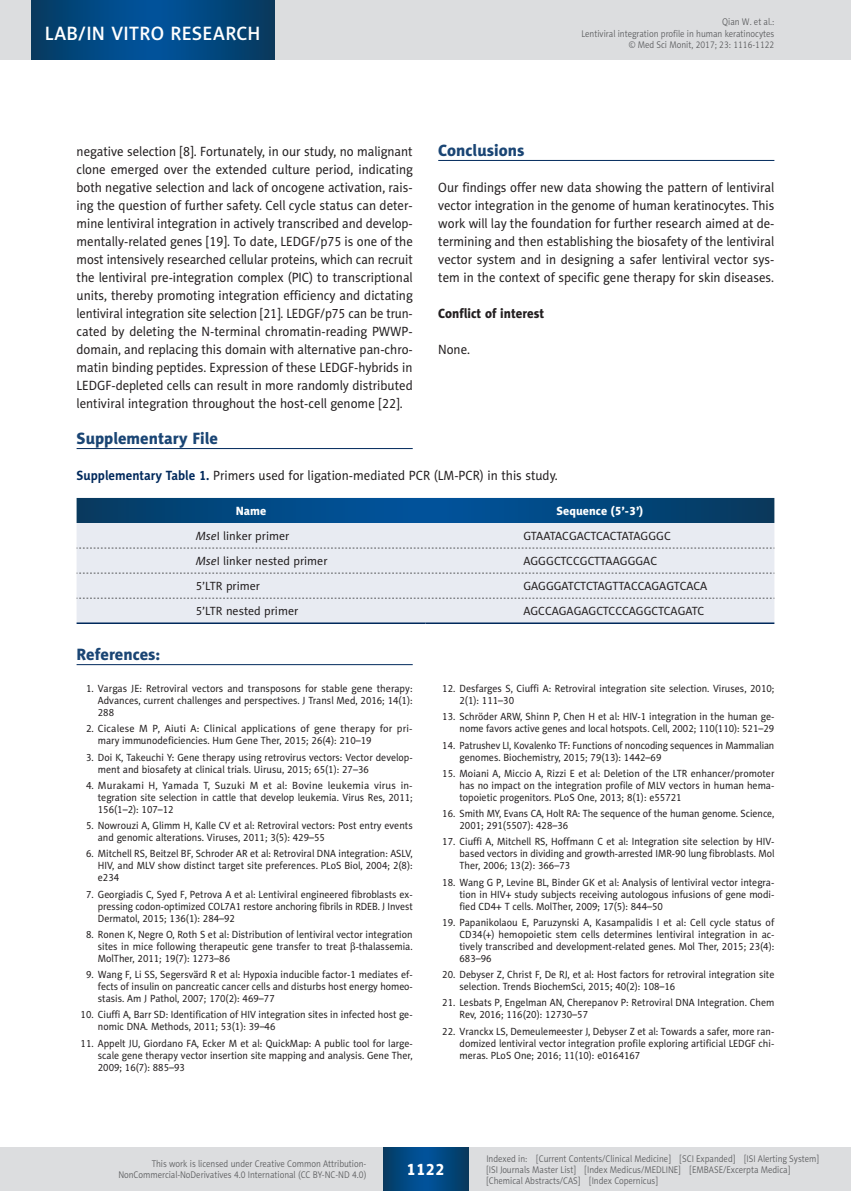
<style>
.page{position:relative;width:851px;height:1191px;background:#fff}
.page>*{position:absolute;margin:0;border:0;box-sizing:border-box;transform-origin:0 0}
.t1{font:19.5px "Naomi Sans EFN Medium";letter-spacing:.015em;color:#fff}
.MSM_Headline_1{font:16.5px "Naomi Sans EFN Heavy";color:#1a4574}
.MSM_Referencje_Tytul{font:16.5px "Naomi Sans EFN Heavy";color:#1a4574}
.t2{font:16.5px "Naomi Sans EFN Heavy";color:#fff}
.MSM_Body{font:13.5px/18px "Naomi Sans EFN";color:#231f20;text-align:justify;scale:.95 1}
.MSM_Headline_2{font:13.5px "Naomi Sans EFN Heavy";color:#231f20;scale:.95 1}
.MSM_Tabela_zawartosc{font:12px "Naomi Sans EFN";color:#231f20}
.MSM_Tabela_Head{font:12px "Naomi Sans EFN Heavy";color:#fff}
.MSM_Referencje_punkt{font:10.5px/12px "Naomi Sans EFN";color:#231f20;text-align:justify;scale:.95 1}
.MSM_Referencje_punkt-2{font:10.5px/12px "Naomi Sans EFN";color:#231f20}
.MSM_Referencje_punkt-3{font:10.5px/12px "Naomi Sans EFN";color:#231f20;text-align:justify;scale:.96 1}
.MSM_Referencje_punkt-4{font:10.5px/12px "Naomi Sans EFN";color:#231f20;scale:.93 1}
.MSM_Referencje_punkt-5{font:10.5px/12px "Naomi Sans EFN";color:#231f20;scale:.94 1}
.t3{font:9.75px/11.2px "Naomi Sans EFN Light";color:#57585a;text-align:right;scale:.9 1}
.s1{font-weight:700;color:#00295c}
.s2{font-style:italic}
.s3{font-family:"Standard Sym L"}
</style>
<div class="page">
<hr style="left:438px;top:160px;width:336px;height:1px;background:#00295c">
<svg style="left:77px;top:498px;width:697px;height:25px;background:#02477e"></svg>
<div style="left:77px;top:523px;width:697px;height:99px;background:#e8ebf2"></div>
<svg style="left:77px;top:548px;width:697px;height:1px"></svg>
<svg style="left:77px;top:573px;width:697px;height:1px"></svg>
<svg style="left:77px;top:598px;width:697px;height:1px"></svg>
<hr style="left:77px;top:622px;width:348px;height:2px;background:#00295c">
<hr style="left:425px;top:622px;width:349px;height:2px;background:#00295c">
<hr style="left:77px;top:664px;width:335px;height:1px;background:#00295c">
<hr style="left:77px;top:448px;width:335px;height:1px;background:#00295c">
<div style="left:0;top:1148px;width:850px;height:43px;background:#dcdddf"></div>
<svg style="left:383px;top:1147px;width:85px;height:43px;background:#02477e"></svg>
<div style="left:0;top:0;width:850px;height:60px;background:#dcdddf"></div>
<svg style="left:32px;top:0;width:242px;height:60px;background:#02477f"></svg>
<h1 class="t1" style="left:45px;top:22px;width:217px">LAB/IN VITRO RESEARCH</h1>
<p class="t3" style="left:581px;top:16px;width:216px">Qian W. et al.:<br>Lentiviral integration profile in human keratinocytes © Med Sci Monit, 2017; 23: 1116-1122</p>
<p class="MSM_Body" style="left:77px;top:142px;width:355px">negative selection [8]. Fortunately, in our study, no malignant clone emerged over the extended culture period, indicating both negative selection and lack of oncogene activation, rais&shy;ing the question of further safety. Cell cycle status can deter&shy;mine lentiviral integration in actively transcribed and develop&shy;mentally-related genes [19]. To date, LEDGF/p75 is one of the most intensively researched cellular proteins, which can recruit the lentiviral pre-integration complex (PIC) to transcriptional units, thereby promoting integration efficiency and dictating lentiviral integration site selection [21]. LEDGF/p75 can be trun&shy;cated by deleting the N-terminal chromatin-reading PWWP&shy;domain, and replacing this domain with alternative pan-chro&shy;matin binding peptides. Expression of these LEDGF-hybrids in LEDGF-depleted cells can result in more randomly distributed lentiviral integration throughout the host-cell genome [22].</p>
<p class="MSM_Headline_1" style="left:438px;top:140px;width:88px">Conclusions</p>
<p class="MSM_Body" style="left:438px;top:178px;width:355px">Our findings offer new data showing the pattern of lentiviral vector integration in the genome of human keratinocytes. This work will lay the foundation for further research aimed at de&shy;termining and then establishing the biosafety of the lentiviral vector system and in designing a safer lentiviral vector sys&shy;tem in the context of specific gene therapy for skin diseases.</p>
<p class="MSM_Headline_2" style="left:438px;top:305px;width:113px">Conflict of interest</p>
<p class="MSM_Body" style="left:438px;top:340px;width:35px">None.</p>
<p class="MSM_Headline_1" style="left:77px;top:428px;width:143px">Supplementary File</p>
<p class="MSM_Body" style="left:77px;top:466px;width:508px"><span class="s1">Supplementary Table 1.</span> Primers used for ligation-mediated PCR (LM-PCR) in this study.</p>
<p class="MSM_Tabela_Head" style="left:236px;top:503px;width:32px">Name</p>
<p class="MSM_Tabela_Head" style="left:556px;top:503px;width:88px">Sequence (5’-3’)</p>
<p class="MSM_Tabela_zawartosc" style="left:196px;top:529px;width:95px"><span class="s2">Mse</span>I linker primer</p>
<p class="MSM_Tabela_zawartosc" style="left:523px;top:529px;width:149px">GTAATACGACTCACTATAGGGC</p>
<p class="MSM_Tabela_zawartosc" style="left:196px;top:554px;width:133px"><span class="s2">Mse</span>I linker nested primer</p>
<p class="MSM_Tabela_zawartosc" style="left:523px;top:554px;width:135px">AGGGCTCCGCTTAAGGGAC</p>
<p class="MSM_Tabela_zawartosc" style="left:196px;top:579px;width:66px">5’LTR primer</p>
<p class="MSM_Tabela_zawartosc" style="left:523px;top:579px;width:185px">GAGGGATCTCTAGTTACCAGAGTCACA</p>
<p class="MSM_Tabela_zawartosc" style="left:196px;top:604px;width:104px">5’LTR nested primer</p>
<p class="MSM_Tabela_zawartosc" style="left:523px;top:604px;width:182px">AGCCAGAGAGCTCCCAGGCTCAGATC</p>
<p class="MSM_Referencje_Tytul" style="left:77px;top:644px;width:85px">References:</p>
<p class="MSM_Referencje_punkt-3" style="left:98px;top:682px;width:329px;text-indent:-12px">1. Vargas JE: Retroviral vectors and transposons for stable gene therapy:<br>Advances, current challenges and perspectives. J Transl Med, 2016; 14(1):<br>288</p>
<p class="MSM_Referencje_punkt-2" style="left:98px;top:723px;width:316px;text-indent:-12px">2. Cicalese M P, Aiuti A: Clinical applications of gene therapy for pri&shy;mary immunodeficiencies. Hum Gene Ther, 2015; 26(4): 210–19</p>
<p class="MSM_Referencje_punkt" style="left:98px;top:751px;width:333px;text-indent:-12px">3. Doi K, Takeuchi Y: Gene therapy using retrovirus vectors: Vector develop&shy;ment and biosafety at clinical trials. Uirusu, 2015; 65(1): 27–36</p>
<p class="MSM_Referencje_punkt-2" style="left:98px;top:779px;width:316px;text-align:justify;text-indent:-12px">4. Murakami H, Yamada T, Suzuki M et al: Bovine leukemia virus in&shy;tegration site selection in cattle that develop leukemia. Virus Res, 2011; 156(1–2): 107–12</p>
<p class="MSM_Referencje_punkt" style="left:98px;top:819px;width:333px;text-indent:-12px">5. Nowrouzi A, Glimm H, Kalle CV et al: Retroviral vectors: Post entry events and genomic alterations. Viruses, 2011; 3(5): 429–55</p>
<p class="MSM_Referencje_punkt" style="left:98px;top:848px;width:333px;text-indent:-12px">6. Mitchell RS, Beitzel BF, Schroder AR et al: Retroviral DNA integration: ASLV, HIV, and MLV show distinct target site preferences. PLoS Biol, 2004; 2(8): e234</p>
<p class="MSM_Referencje_punkt" style="left:98px;top:888px;width:333px;text-indent:-12px">7. Georgiadis C, Syed F, Petrova A et al: Lentiviral engineered fibroblasts ex&shy;pressing codon-optimized COL7A1 restore anchoring fibrils in RDEB. J Invest Dermatol, 2015; 136(1): 284–92</p>
<p class="MSM_Referencje_punkt" style="left:98px;top:928px;width:333px;text-indent:-12px">8. Ronen K, Negre O, Roth S et al: Distribution of lentiviral vector integration sites in mice following therapeutic gene transfer to treat <span class="s3">b</span>-thalassemia.<br>MolTher, 2011; 19(7): 1273–86</p>
<p class="MSM_Referencje_punkt" style="left:98px;top:968px;width:333px;text-indent:-12px">9. Wang F, Li SS, Segersvärd R et al: Hypoxia inducible factor-1 mediates ef&shy;fects of insulin on pancreatic cancer cells and disturbs host energy homeo&shy;stasis. Am J Pathol, 2007; 170(2): 469–77</p>
<p class="MSM_Referencje_punkt" style="left:98px;top:1009px;width:333px;text-indent:-17px">10. Ciuffi A, Barr SD: Identification of HIV integration sites in infected host ge&shy;nomic DNA. Methods, 2011; 53(1): 39–46</p>
<p class="MSM_Referencje_punkt" style="left:98px;top:1037px;width:333px;text-indent:-17px">11. Appelt JU, Giordano FA, Ecker M et al: QuickMap: A public tool for large&shy;scale gene therapy vector insertion site mapping and analysis. Gene Ther, 2009; 16(7): 885–93</p>
<p class="MSM_Referencje_punkt" style="left:459px;top:682px;width:333px;text-indent:-17px">12. Desfarges S, Ciuffi A: Retroviral integration site selection. Viruses, 2010;<br>2(1): 111–30</p>
<p class="MSM_Referencje_punkt" style="left:442px;top:711px;width:351px;text-align:right">13. Schröder ARW, Shinn P, Chen H et al: HIV-1 integration in the human ge&shy;nome favors active genes and local hotspots. Cell, 2002; 110(110): 521–29</p>
<p class="MSM_Referencje_punkt-4" style="left:459px;top:739px;width:340px;text-indent:-17px">14. Patrushev LI, Kovalenko TF: Functions of noncoding sequences in Mammalian genomes. Biochemistry, 2015; 79(13): 1442–69</p>
<p class="MSM_Referencje_punkt" style="left:459px;top:767px;width:333px;text-indent:-17px">15. Moiani A, Miccio A, Rizzi E et al: Deletion of the LTR enhancer/promoter has no impact on the integration profile of MLV vectors in human hema&shy;topoietic progenitors. PLoS One, 2013; 8(1): e55721</p>
<p class="MSM_Referencje_punkt-5" style="left:459px;top:807px;width:336px;text-indent:-17px">16. Smith MY, Evans CA, Holt RA: The sequence of the human genome. Science,<br>2001; 291(5507): 428–36</p>
<p class="MSM_Referencje_punkt" style="left:459px;top:836px;width:333px;text-indent:-17px">17. Ciuffi A, Mitchell RS, Hoffmann C et al: Integration site selection by HIV&shy;based vectors in dividing and growth-arrested IMR-90 lung fibroblasts. Mol Ther, 2006; 13(2): 366–73</p>
<p class="MSM_Referencje_punkt" style="left:459px;top:876px;width:333px;text-indent:-17px">18. Wang G P, Levine BL, Binder GK et al: Analysis of lentiviral vector integra&shy;tion in HIV+ study subjects receiving autologous infusions of gene modi&shy;fied CD4+ T cells. MolTher, 2009; 17(5): 844–50</p>
<p class="MSM_Referencje_punkt" style="left:459px;top:916px;width:333px;text-indent:-17px">19. Papanikolaou E, Paruzynski A, Kasampalidis I et al: Cell cycle status of CD34(+) hemopoietic stem cells determines lentiviral integration in ac&shy;tively transcribed and development-related genes. Mol Ther, 2015; 23(4):<br>683–96</p>
<p class="MSM_Referencje_punkt" style="left:459px;top:968px;width:333px;text-indent:-17px">20. Debyser Z, Christ F, De RJ, et al: Host factors for retroviral integration site selection. Trends BiochemSci, 2015; 40(2): 108–16</p>
<p class="MSM_Referencje_punkt" style="left:459px;top:997px;width:333px;text-indent:-17px">21. Lesbats P, Engelman AN, Cherepanov P: Retroviral DNA Integration. Chem<br>Rev, 2016; 116(20): 12730–57</p>
<p class="MSM_Referencje_punkt" style="left:459px;top:1025px;width:333px;text-indent:-17px">22. Vranckx LS, Demeulemeester J, Debyser Z et al: Towards a safer, more ran&shy;domized lentiviral vector integration profile exploring artificial LEDGF chi&shy;meras. PLoS One; 2016; 11(10): e0164167</p>
<p class="t3" style="left:118px;top:1158px;width:277px">This work is licensed under Creative Common Attribution-<br>NonCommercial-NoDerivatives 4.0 International (CC BY-NC-ND 4.0)</p>
<h2 class="t2" style="left:406px;top:1159px;width:40px">1122</h2>
<p class="t3" style="left:486px;top:1152px;width:371px;text-align:left">Indexed in: [Current Contents/Clinical Medicine] [SCI Expanded] [ISI Alerting System] [ISI Journals Master List] [Index Medicus/MEDLINE] [EMBASE/Excerpta Medica] [Chemical Abstracts/CAS] [Index Copernicus]</p>
</div>
